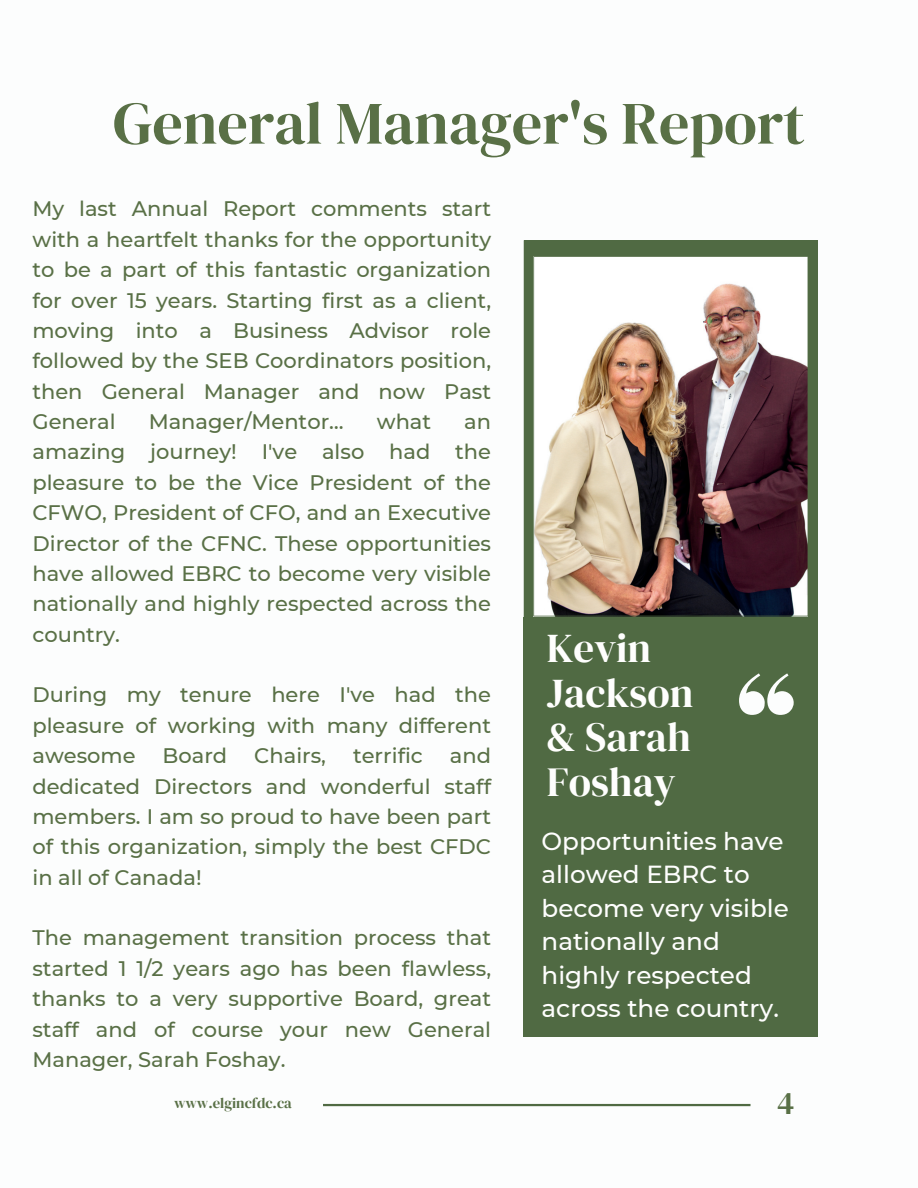
<style>
.page{position:relative;width:918px;height:1188px;background:#fff}
.page>*{position:absolute;margin:0;border:0;box-sizing:border-box;transform-origin:0 0}
.t1{font:60px "DM Serif Display";color:#597046}
.t2{font:40.95px/44.4px "DM Serif Display";color:#fefefd}
.t3{font:32.1px "DM Serif Display";color:#597046}
.t4{font:500 24.6px/33.5px "Montserrat";color:#fefefd}
.t5{font:500 21px/30.3px "Montserrat";color:#597046;text-align:justify}
.t6{font:14.7px "DM Serif Display";color:#597046}
</style>
<div class="page">
<hr style="left:323px;top:1104px;width:428px;height:2px;background:#506a43">
<img style="left:524px;top:240px;width:294px;height:378px">
<div style="left:524px;top:618px;width:294px;height:419px;background:#506a43"></div>
<svg style="left:739px;top:673px;width:55px;height:42px"></svg>
<h1 class="t1" style="left:113px;top:89px;width:693px">General Manager's Report</h1>
<p class="t5" style="left:32px;top:193px;width:460px">My last Annual Report comments start with a heartfelt thanks for the opportunity to be a part of this fantastic organization for over 15 years. Starting first as a client, moving into a Business Advisor role followed by the SEB Coordinators position, then General Manager and now Past General</p>
<p class="t5" style="left:149px;top:406px;width:197px">Manager/Mentor…</p>
<p class="t5" style="left:377px;top:406px;width:56px">what</p>
<p class="t5" style="left:32px;top:406px;width:460px;text-indent:432px">an amazing journey! I've also had the pleasure to be the Vice President of the CFWO, President of CFO, and an Executive Director of the CFNC. These opportunities have allowed EBRC to become very visible nationally and highly respected across the country.</p>
<p class="t5" style="left:32px;top:679px;width:460px">During my tenure here I've had the pleasure of working with many different awesome</p>
<p class="t5" style="left:163px;top:740px;width:66px">Board</p>
<p class="t5" style="left:254px;top:740px;width:73px">Chairs,</p>
<p class="t5" style="left:353px;top:740px;width:71px">terrific</p>
<p class="t5" style="left:32px;top:740px;width:460px;text-indent:417px">and dedicated Directors and wonderful staff members. I am so proud to have been part of this organization, simply the best CFDC in all of Canada!</p>
<p class="t5" style="left:32px;top:922px;width:460px">The management transition process that started 1 1/2 years ago has been flawless, thanks to a very supportive Board, great staff and of course your new General Manager, Sarah Foshay.</p>
<p class="t6" style="left:174px;top:1094px;width:119px">www.elgincfdc.ca</p>
<h2 class="t2" style="left:547px;top:627px;width:148px">Kevin<br>Jackson &amp; Sarah<br>Foshay</h2>
<p class="t4" style="left:542px;top:823px;width:249px">Opportunities have allowed EBRC to become very visible nationally and highly respected across the country.</p>
<h3 class="t3" style="left:777px;top:1085px;width:19px">4</h3>
</div>
